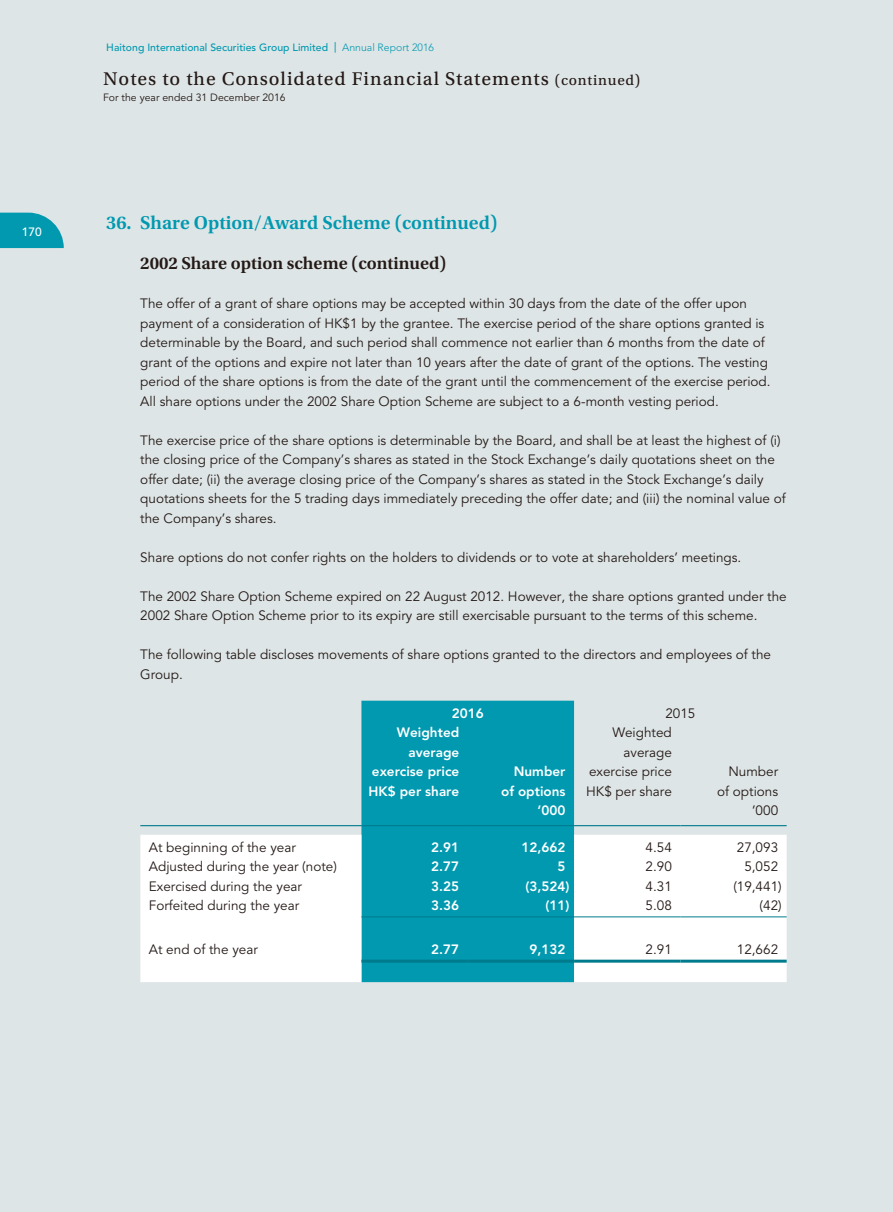
<style>
.page{position:relative;width:893px;height:1212px;background:#dee5e6}
.page>*{position:absolute;margin:0;border:0;box-sizing:border-box;transform-origin:0 0}
.t1{font:19.5px "Utopia Std Capt";letter-spacing:.05em;color:#231916}
.t2{font:600 19.5px "Utopia Std";color:#0099b0}
.t3{font:600 18px "Utopia Std";color:#231916}
.t4{font:13.5px/19.5px "Avenir LT Std";color:#231916}
.t5{font:800 13.5px "Avenir LT Std";color:#fff}
.t6{font:500 12px "Avenir LT Std";color:#fff}
.t7{font:500 10.5px "Avenir LT Std";color:#0099b0}
.t8{font:10.5px "Avenir LT Std";color:#231916}
.s1{font-weight:300}
.s2{font-size:15px}
</style>
<div class="page">
<svg style="left:0;top:213px;width:64px;height:35px;background:#1aa2b6"></svg>
<div style="left:361px;top:701px;width:213px;height:134px;background:#0099b0"></div>
<svg style="left:140px;top:835px;width:647px;height:147px;background:#abdde5"></svg>
<hr style="left:140px;top:825px;width:221px;height:1px;background:#007b8d">
<hr style="left:361px;top:825px;width:107px;height:1px;background:#007b8d">
<hr style="left:468px;top:825px;width:106px;height:1px;background:#007b8d">
<hr style="left:574px;top:825px;width:106px;height:1px;background:#007b8d">
<hr style="left:680px;top:825px;width:107px;height:1px;background:#007b8d">
<hr style="left:361px;top:916px;width:107px;height:1px;background:#007b8d">
<hr style="left:468px;top:916px;width:106px;height:1px;background:#007b8d">
<hr style="left:574px;top:916px;width:106px;height:1px;background:#007b8d">
<hr style="left:680px;top:916px;width:107px;height:1px;background:#007b8d">
<hr style="left:361px;top:960px;width:107px;height:3px;background:#007b8d">
<hr style="left:468px;top:960px;width:106px;height:3px;background:#007b8d">
<hr style="left:574px;top:960px;width:106px;height:3px;background:#007b8d">
<hr style="left:680px;top:960px;width:107px;height:3px;background:#007b8d">
<p class="t6" style="left:22px;top:226px;width:22px">170</p>
<p class="t7" style="left:106px;top:42px;width:329px">Haitong International Securities Group Limited | <span class="s1">Annual Report 2016</span></p>
<h1 class="t1" style="left:103px;top:71px;width:539px">Notes to the Consolidated Financial Statements <span class="s2">(continued)</span></h1>
<p class="t8" style="left:103px;top:93px;width:184px">For the year ended 31 December 2016</p>
<h1 class="t2" style="left:106px;top:215px;width:393px">36. Share Option/Award Scheme (continued)</h1>
<h2 class="t3" style="left:140px;top:256px;width:308px">2002 Share option scheme (continued)</h2>
<p class="t4" style="left:140px;top:295px;width:632px">The offer of a grant of share options may be accepted within 30 days from the date of the offer upon payment of a consideration of HK$1 by the grantee. The exercise period of the share options granted is determinable by the Board, and such period shall commence not earlier than 6 months from the date of grant of the options and expire not later than 10 years after the date of grant of the options. The vesting period of the share options is from the date of the grant until the commencement of the exercise period.<br>All share options under the 2002 Share Option Scheme are subject to a 6-month vesting period.</p>
<p class="t4" style="left:140px;top:431px;width:647px">The exercise price of the share options is determinable by the Board, and shall be at least the highest of (i) the closing price of the Company’s shares as stated in the Stock Exchange’s daily quotations sheet on the offer date; (ii) the average closing price of the Company’s shares as stated in the Stock Exchange’s daily quotations sheets for the 5 trading days immediately preceding the offer date; and (iii) the nominal value of the Company’s shares.</p>
<p class="t4" style="left:140px;top:548px;width:602px">Share options do not confer rights on the holders to dividends or to vote at shareholders’ meetings.</p>
<p class="t4" style="left:140px;top:587px;width:648px">The 2002 Share Option Scheme expired on 22 August 2012. However, the share options granted under the<br>2002 Share Option Scheme prior to its expiry are still exercisable pursuant to the terms of this scheme.</p>
<p class="t4" style="left:140px;top:646px;width:632px">The following table discloses movements of share options granted to the directors and employees of the<br>Group.</p>
<p class="t5" style="left:452px;top:707px;width:33px">2016</p>
<p class="t4" style="left:665px;top:704px;width:32px">2015</p>
<p class="t5" style="left:397px;top:726px;width:64px">Weighted</p>
<p class="t4" style="left:612px;top:724px;width:61px">Weighted</p>
<p class="t5" style="left:408px;top:746px;width:52px">average</p>
<p class="t4" style="left:624px;top:743px;width:50px">average</p>
<p class="t5" style="left:372px;top:765px;width:89px">exercise price</p>
<p class="t5" style="left:514px;top:765px;width:53px">Number</p>
<p class="t4" style="left:589px;top:763px;width:84px">exercise price</p>
<p class="t4" style="left:728px;top:763px;width:51px">Number</p>
<p class="t5" style="left:368px;top:785px;width:92px">HK$ per share</p>
<p class="t5" style="left:501px;top:785px;width:66px">of options</p>
<p class="t4" style="left:586px;top:782px;width:87px">HK$ per share</p>
<p class="t4" style="left:717px;top:782px;width:62px">of options</p>
<p class="t5" style="left:538px;top:804px;width:29px">’000</p>
<p class="t4" style="left:752px;top:802px;width:28px">’000</p>
<p class="t4" style="left:149px;top:838px;width:149px">At beginning of the year</p>
<p class="t5" style="left:431px;top:841px;width:29px">2.91</p>
<p class="t5" style="left:522px;top:841px;width:45px">12,662</p>
<p class="t4" style="left:646px;top:838px;width:28px">4.54</p>
<p class="t4" style="left:737px;top:838px;width:43px">27,093</p>
<p class="t4" style="left:149px;top:858px;width:190px">Adjusted during the year (note)</p>
<p class="t5" style="left:431px;top:860px;width:29px">2.77</p>
<p class="t5" style="left:558px;top:860px;width:9px">5</p>
<p class="t4" style="left:646px;top:858px;width:28px">2.90</p>
<p class="t4" style="left:744px;top:858px;width:35px">5,052</p>
<p class="t4" style="left:149px;top:877px;width:155px">Exercised during the year</p>
<p class="t5" style="left:431px;top:880px;width:29px">3.25</p>
<p class="t5" style="left:526px;top:880px;width:45px">(3,524)</p>
<p class="t4" style="left:646px;top:877px;width:28px">4.31</p>
<p class="t4" style="left:733px;top:877px;width:50px">(19,441)</p>
<p class="t4" style="left:149px;top:897px;width:152px">Forfeited during the year</p>
<p class="t5" style="left:431px;top:899px;width:29px">3.36</p>
<p class="t5" style="left:546px;top:899px;width:25px">(11)</p>
<p class="t4" style="left:646px;top:897px;width:28px">5.08</p>
<p class="t4" style="left:760px;top:897px;width:24px">(42)</p>
<p class="t4" style="left:149px;top:940px;width:111px">At end of the year</p>
<p class="t5" style="left:431px;top:943px;width:29px">2.77</p>
<p class="t5" style="left:530px;top:943px;width:37px">9,132</p>
<p class="t4" style="left:646px;top:940px;width:28px">2.91</p>
<p class="t4" style="left:737px;top:940px;width:43px">12,662</p>
</div>
